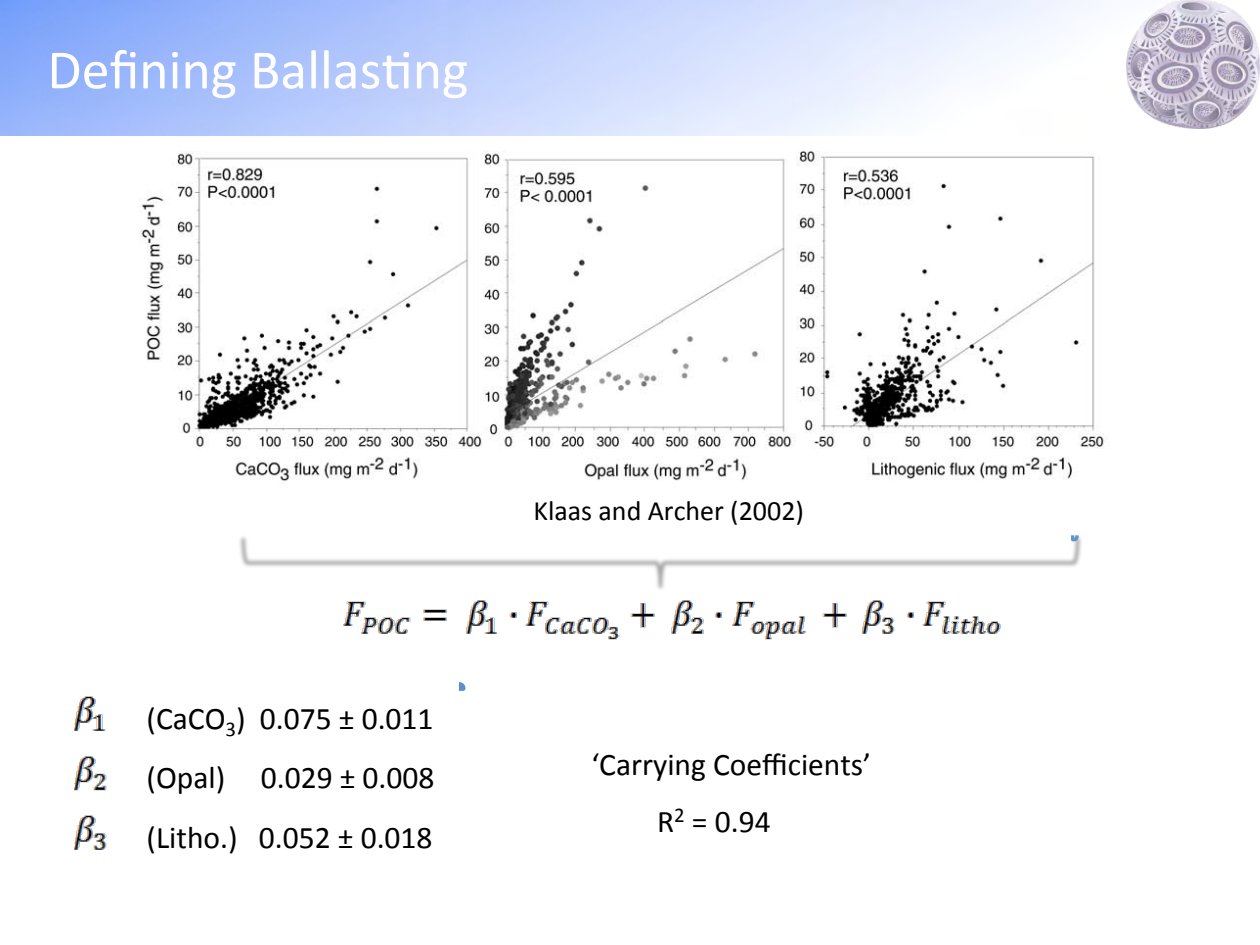
<style>
.page{position:relative;width:1260px;height:945px;background:#fff}
.page>*{position:absolute;margin:0;border:0;box-sizing:border-box;transform-origin:0 0}
.t1{font:56px "Calibri";color:#fff}
.t2{font:31.5px/59.5px "Calibri";color:#000;text-align:justify}
.t3{font:28px "Calibri";color:#000}
</style>
<div class="page">
<img style="left:1126px;top:0;width:134px;height:129px">
<img style="left:141px;top:150px;width:966px;height:332px">
<img style="left:344px;top:600px;width:657px;height:40px">
<img style="left:74px;top:696px;width:32px;height:35px">
<img style="left:74px;top:756px;width:33px;height:35px">
<img style="left:74px;top:815px;width:33px;height:35px">
<div style="left:457px;top:682px;width:8px;height:9px;border:4px solid #5a91c7"></div>
<img style="left:239px;top:536px;width:843px;height:53px">
<div style="left:1071px;top:534px;width:8px;height:7px;border:3px solid #6095c8"></div>
<h1 class="t1" style="left:47px;top:35px;width:423px">Defining BallasJng</h1>
<p class="t2" style="left:146px;top:688px;width:289px">(CaCO<sub>3</sub>) 0.075 ± 0.011 (Opal) 0.029 ± 0.008 (Litho.) 0.052 ± 0.018</p>
<p class="t3" style="left:534px;top:493px;width:272px">Klaas and Archer (2002)</p>
<p class="t2" style="left:657px;top:737px;width:216px;line-height:56px;text-indent:-66px">‘Carrying Coefficients’<br>R<sup>2</sup> = 0.94</p>
</div>
